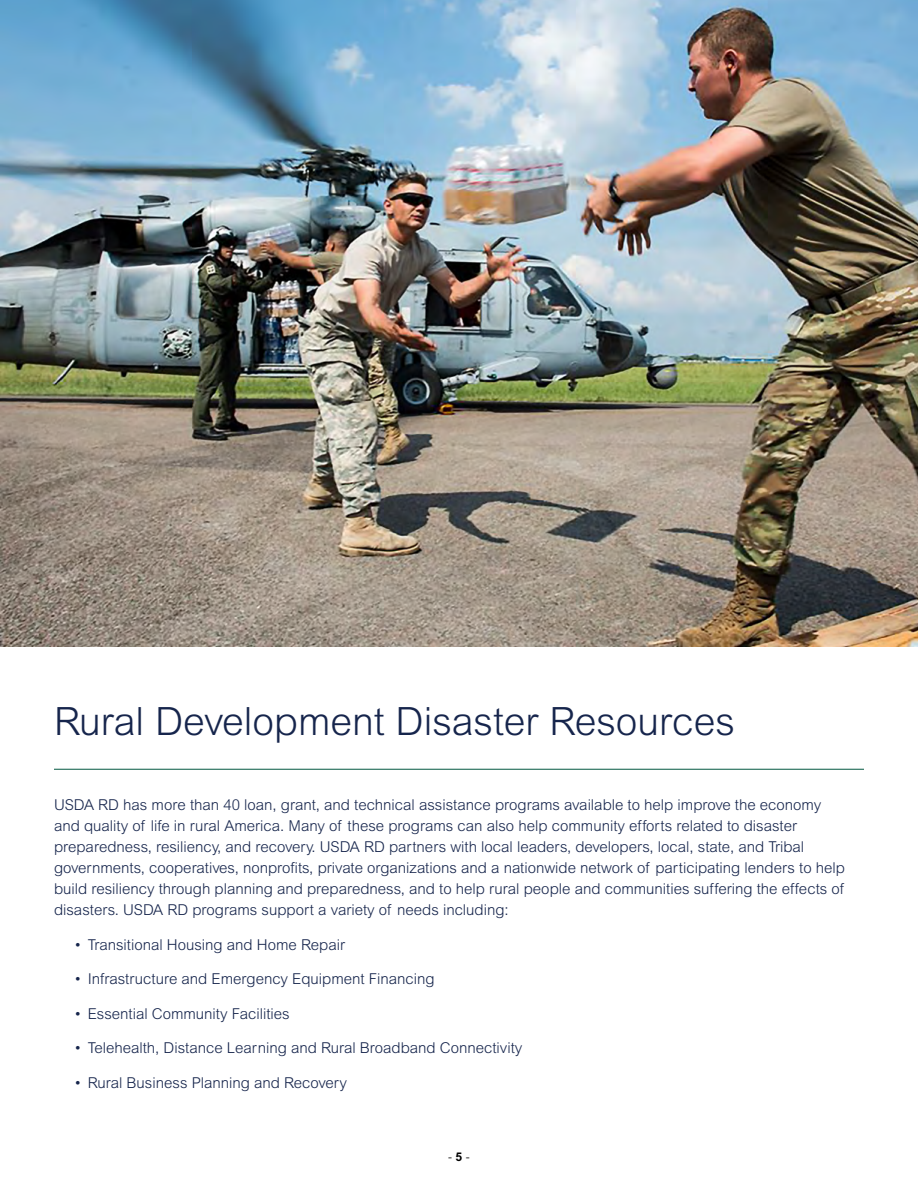
<style>
.page{position:relative;width:918px;height:1188px;background:#fff}
.page>*{position:absolute;margin:0;border:0;box-sizing:border-box;transform-origin:0 0}
.t1{font:300 39px "Arial MT Std";color:#16254c}
.t2{font:300 15px/21px "Arial MT Std";color:#16254c}
.t3{font:300 12px "Arial MT Std";color:#000}
.s1{font-weight:700}
</style>
<div class="page">
<hr style="left:54px;top:769px;width:810px;height:1px;background:#035841">
<img style="left:0;top:0;width:918px;height:647px">
<h2 class="t1" style="left:54px;top:699px;width:683px">Rural Development Disaster Resources</h2>
<p class="t2" style="left:54px;top:794px;width:793px">USDA RD has more than 40 loan, grant, and technical assistance programs available to help improve the economy and quality of life in rural America. Many of these programs can also help community efforts related to disaster preparedness, resiliency, and recovery. USDA RD partners with local leaders, developers, local, state, and Tribal governments, cooperatives, nonprofits, private organizations and a nationwide network of participating lenders to help build resiliency through planning and preparedness, and to help rural people and communities suffering the effects of disasters. USDA RD programs support a variety of needs including:</p>
<p class="t2" style="left:74px;top:934px;width:272px">• Transitional Housing and Home Repair</p>
<p class="t2" style="left:74px;top:968px;width:362px">• Infrastructure and Emergency Equipment Financing</p>
<p class="t2" style="left:74px;top:1003px;width:217px">• Essential Community Facilities</p>
<p class="t2" style="left:74px;top:1037px;width:450px">• Telehealth, Distance Learning and Rural Broadband Connectivity</p>
<p class="t2" style="left:74px;top:1072px;width:274px">• Rural Business Planning and Recovery</p>
<p class="t3" style="left:448px;top:1150px;width:23px">- <span class="s1">5</span> -</p>
</div>
